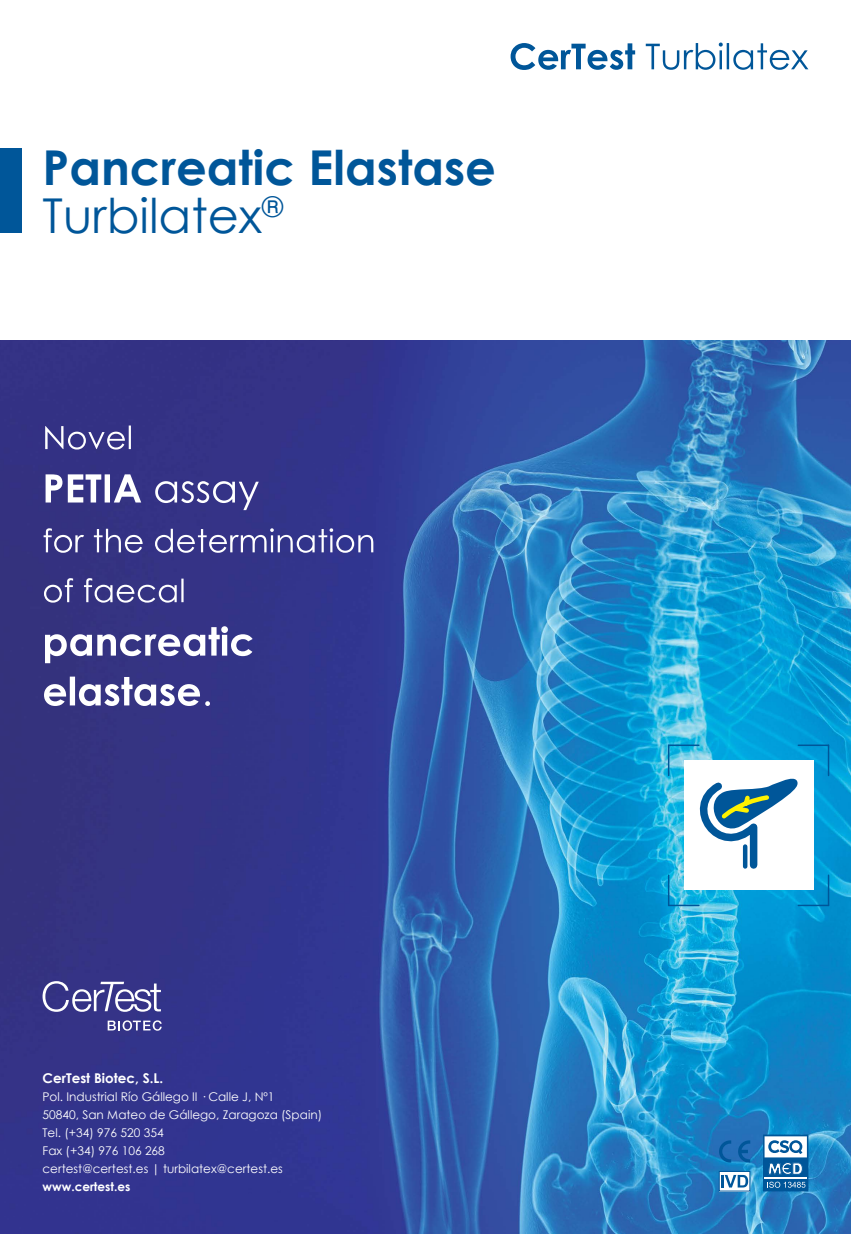
<style>
.page{position:relative;width:851px;height:1234px;background:#fff}
.page>*{position:absolute;margin:0;border:0;box-sizing:border-box;transform-origin:0 0}
.t1{font:700 48px/48px "Century Gothic";color:#005699}
.t2{font:700 13.5px "Century Gothic";color:#fff}
.t3{font:12px/18px "Century Gothic";color:#fff}
.t4{font:700 12px "Century Gothic";color:#fff}
.s1{font-weight:400}
</style>
<div class="page">
<img style="left:0;top:340px;width:850px;height:893px">
<div style="left:0;top:149px;width:21px;height:84px;background:#005699"></div>
<svg style="left:44px;top:676px;width:166px;height:29px"></svg>
<svg style="left:45px;top:626px;width:207px;height:37px"></svg>
<svg style="left:44px;top:578px;width:139px;height:24px;background:#605f9d"></svg>
<svg style="left:44px;top:528px;width:329px;height:24px;background:#5f5fa0"></svg>
<svg style="left:46px;top:474px;width:213px;height:36px"></svg>
<svg style="left:45px;top:425px;width:86px;height:24px;background:#6463a1"></svg>
<svg style="left:510px;top:43px;width:298px;height:27px"></svg>
<div style="left:683px;top:760px;width:130px;height:130px;background:#fff"></div>
<svg style="left:682px;top:774px;width:116px;height:98px"></svg>
<div style="left:742px;top:846px;width:5px;height:20px;background:#005699"></div>
<hr style="left:668px;top:744px;width:30px;height:1px;background:#005699">
<hr style="left:667px;top:745px;width:2px;height:30px;background:#005699">
<hr style="left:827px;top:745px;width:2px;height:30px;background:#005699">
<hr style="left:798px;top:744px;width:30px;height:1px;background:#005699">
<hr style="left:798px;top:904px;width:30px;height:2px;background:#005699">
<hr style="left:827px;top:875px;width:2px;height:30px;background:#005699">
<hr style="left:667px;top:875px;width:2px;height:30px;background:#005699">
<hr style="left:668px;top:904px;width:30px;height:2px;background:#005699">
<svg style="left:108px;top:1020px;width:54px;height:10px"></svg>
<svg style="left:43px;top:980px;width:118px;height:31px"></svg>
<div style="left:719px;top:1171px;width:30px;height:20px;background:#fff"></div>
<div style="left:718px;top:1170px;width:32px;height:21px;border:1px solid #005699"></div>
<svg style="left:721px;top:1174px;width:27px;height:13px"></svg>
<svg style="left:719px;top:1140px;width:12px;height:22px"></svg>
<svg style="left:738px;top:1140px;width:12px;height:22px"></svg>
<svg style="left:762px;top:1134px;width:46px;height:57px"></svg>
<h1 class="t1" style="left:43px;top:141px;width:455px">Pancreatic Elastase<br><span class="s1">Turbilatex</span><sup>®</sup></h1>
<p class="t2" style="left:43px;top:1067px;width:122px">CerTest Biotec, S.L.</p>
<p class="t3" style="left:43px;top:1087px;width:281px">Pol. Industrial Río Gállego II · Calle J, Nº1<br>50840, San Mateo de Gállego, Zaragoza (Spain)<br>Tel. (+34) 976 520 354<br>Fax (+34) 976 106 268<br>certest@certest.es | turbilatex@certest.es</p>
<p class="t4" style="left:43px;top:1177px;width:89px">www.certest.es</p>
</div>
